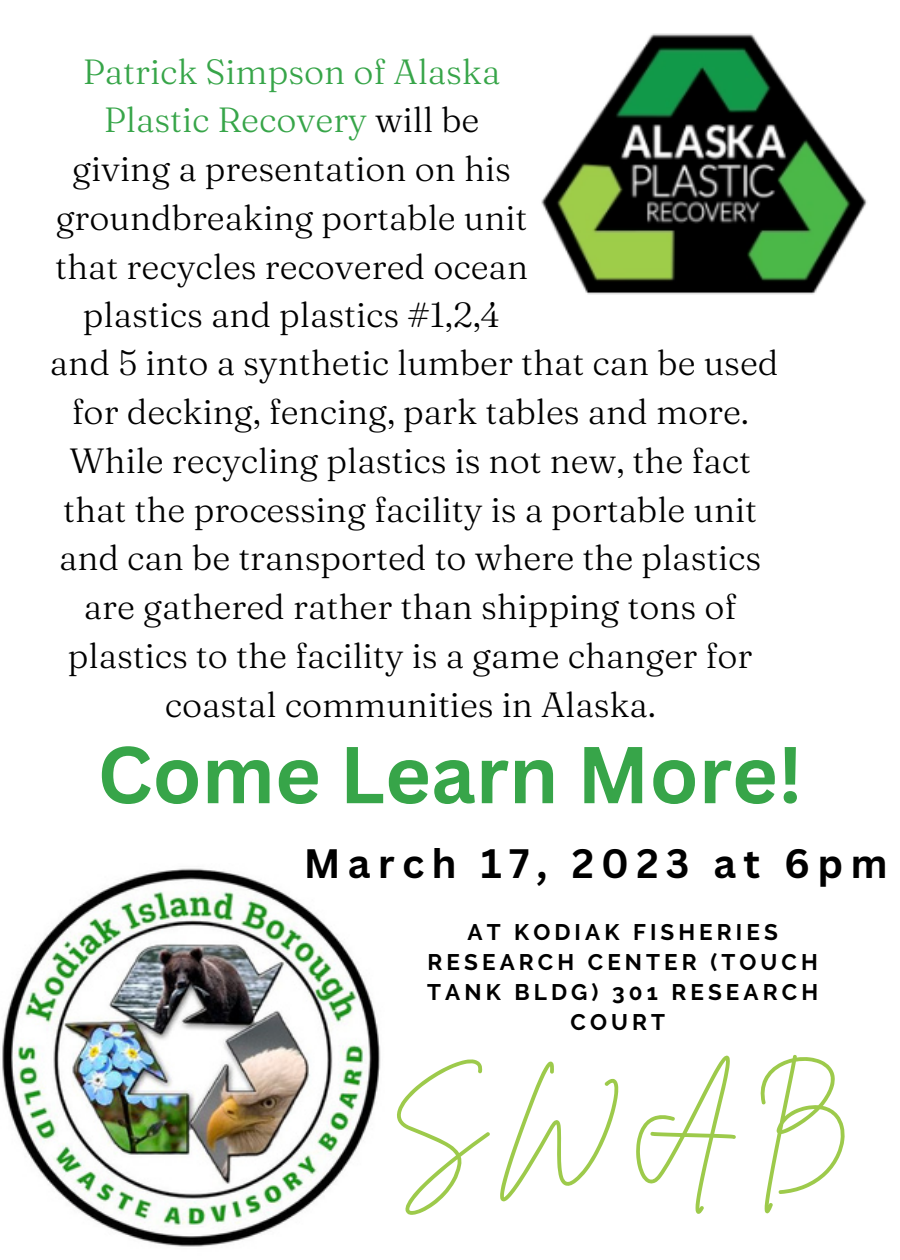
<style>
.page{position:relative;width:900px;height:1260px;background:#fff}
.page>*{position:absolute;margin:0;border:0;box-sizing:border-box;transform-origin:0 0}
.t1{font:99.75px "Brittany Signature";color:#9dca4b}
.t2{font:700 78.75px "Canva Sans";color:#37a549}
.t3{font:700 40px "Canva Sans";letter-spacing:.18em;color:#000}
.t4{font:300 35px/48.8px "Fraunces 9 pt";color:#000;text-align:center}
.t5{font:700 22.5px/30px "Raleway";letter-spacing:.18em;color:#000;text-align:center}
.s1{color:#37a549}
</style>
<div class="page">
<img style="left:541px;top:33px;width:326px;height:262px">
<img style="left:2px;top:868px;width:379px;height:379px">
<p class="t4" style="left:55px;top:47px;width:475px"><span class="s1">Patrick Simpson of Alaska<br>Plastic Recovery</span> will be giving a presentation on his groundbreaking portable unit that recycles recovered ocean plastics and plastics #1,2,4</p>
<p class="t4" style="left:50px;top:338px;width:730px">and 5 into a synthetic lumber that can be used for decking, fencing, park tables and more.<br>While recycling plastics is not new, the fact that the processing facility is a portable unit and can be transported to where the plastics are gathered rather than shipping tons of plastics to the facility is a game changer for coastal communities in Alaska.</p>
<h2 class="t2" style="left:97px;top:719px;width:707px">Come Learn More!</h2>
<p class="t3" style="left:304px;top:835px;width:586px">March 17, 2023 at 6pm</p>
<p class="t5" style="left:427px;top:917px;width:392px">AT KODIAK FISHERIES<br>RESEARCH CENTER (TOUCH<br>TANK BLDG) 301 RESEARCH<br>COURT</p>
<h1 class="t1" style="left:392px;top:1061px;width:463px">SWAB</h1>
</div>
